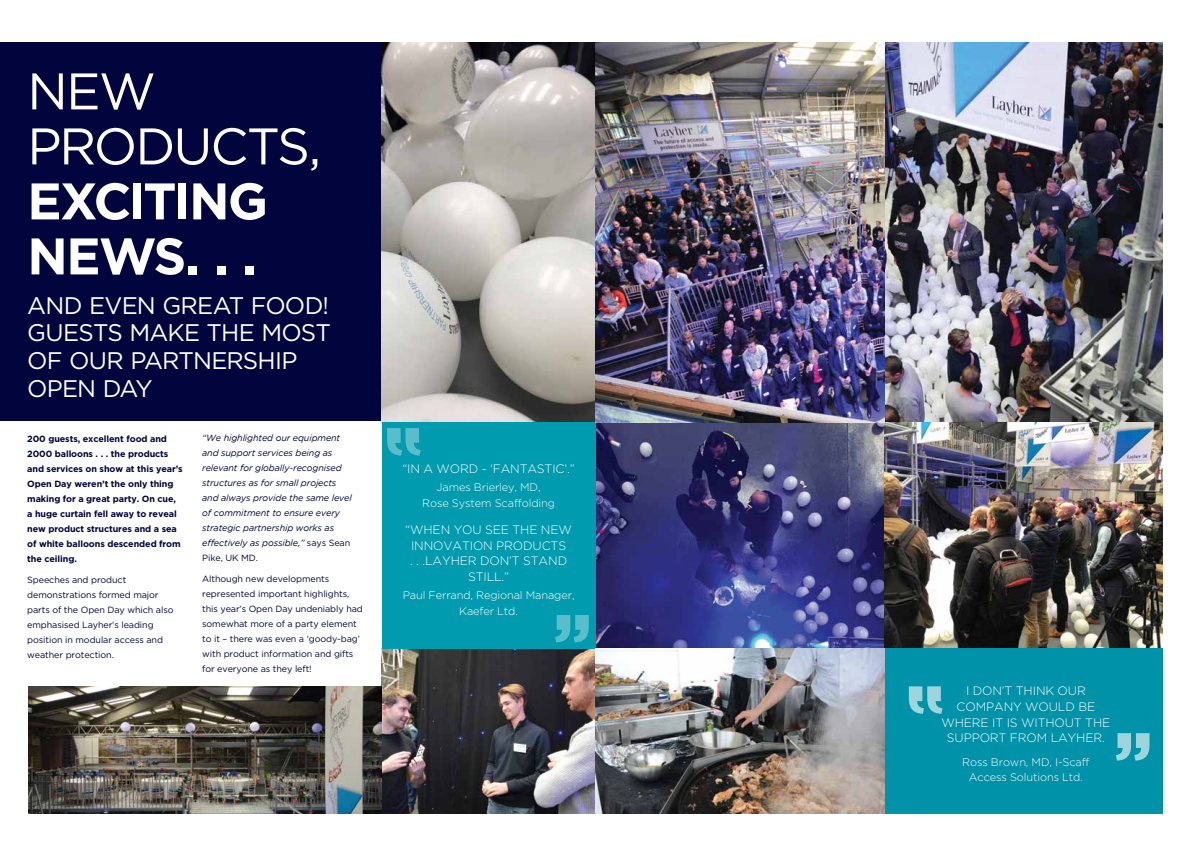
<style>
.page{position:relative;width:1191px;height:842px;background:#fff}
.page>*{position:absolute;margin:0;border:0;box-sizing:border-box;transform-origin:0 0}
.t1{font:700 51.4px/55px "Gotham HTF";letter-spacing:-.045em;color:#fff}
.t2{font:51.4px/55px "Gotham HTF";letter-spacing:-.04em;color:#fff}
.t3{font:24px/27.8px "Gotham HTF";letter-spacing:-.035em;color:#fff}
.t4{font:300 12.2px/15.7px "Gotham HTF";letter-spacing:-.01em;color:#fff;text-align:center}
.t5{font:300 11px/15.7px "Gotham HTF";letter-spacing:-.01em;color:#fff;text-align:center}
.t6{font:9px/15px "Gotham HTF";letter-spacing:-.01em;color:#01043d}
.t7{font:700 9px/15px "Gotham HTF";letter-spacing:-.01em;color:#01043d}
.t8{font:italic 9px/15px "Gotham";letter-spacing:-.01em;color:#01043d}
.s1{font-family:"Gotham HTF";font-style:normal}
</style>
<div class="page">
<img style="left:595px;top:422px;width:289px;height:226px">
<div style="left:0;top:43px;width:382px;height:378px;background:#01043d"></div>
<img style="left:382px;top:648px;width:502px;height:166px">
<img style="left:884px;top:43px;width:278px;height:605px">
<div style="left:884px;top:648px;width:278px;height:166px;background:#0092a8"></div>
<svg style="left:909px;top:686px;width:33px;height:28px"></svg>
<svg style="left:1116px;top:733px;width:33px;height:28px"></svg>
<img style="left:382px;top:42px;width:502px;height:380px">
<div style="left:382px;top:422px;width:213px;height:226px;background:#009baf"></div>
<svg style="left:387px;top:428px;width:34px;height:27px"></svg>
<svg style="left:555px;top:615px;width:34px;height:27px"></svg>
<img style="left:28px;top:686px;width:354px;height:128px">
<h1 class="t2" style="left:27px;top:63px;width:295px">NEW<br>PRODUCTS,</h1>
<h1 class="t1" style="left:27px;top:172px;width:242px">EXCITING<br>NEWS. . .</h1>
<h2 class="t3" style="left:27px;top:291px;width:305px">AND EVEN GREAT FOOD!<br>GUESTS MAKE THE MOST<br>OF OUR PARTNERSHIP<br>OPEN DAY</h2>
<p class="t7" style="left:27px;top:431px;width:157px">200 guests, excellent food and<br>2000 balloons . . . the products and services on show at this year’s<br>Open Day weren’t the only thing making for a great party. On cue, a huge curtain fell away to reveal new product structures and a sea of white balloons descended from the ceiling.</p>
<p class="t6" style="left:27px;top:572px;width:148px">Speeches and product demonstrations formed major parts of the Open Day which also emphasised Layher’s leading position in modular access and weather protection.</p>
<p class="t8" style="left:202px;top:431px;width:151px">“We highlighted our equipment and support services being as relevant for globally-recognised structures as for small projects and always provide the same level of commitment to ensure every strategic partnership works as effectively as possible,” <span class="s1">says Sean</span></p>
<p class="t6" style="left:202px;top:551px;width:57px">Pike, UK MD.</p>
<p class="t6" style="left:202px;top:571px;width:162px">Although new developments represented important highlights, this year’s Open Day undeniably had somewhat more of a party element to it – there was even a ‘goody-bag’ with product information and gifts for everyone as they left!</p>
<h3 class="t4" style="left:402px;top:460px;width:174px">“IN A WORD - ‘FANTASTIC’.”</h3>
<p class="t5" style="left:422px;top:479px;width:134px">James Brierley, MD,<br>Rose System Scaffolding</p>
<h3 class="t4" style="left:405px;top:522px;width:168px">“WHEN YOU SEE THE NEW<br>INNOVATION PRODUCTS<br>. . .LAYHER DON’T STAND<br>STILL.”</h3>
<p class="t5" style="left:403px;top:587px;width:173px">Paul Ferrand, Regional Manager,<br>Kaefer Ltd.</p>
<h3 class="t4" style="left:941px;top:683px;width:170px">I DON’T THINK OUR<br>COMPANY WOULD BE<br>WHERE IT IS WITHOUT THE<br>SUPPORT FROM LAYHER.</h3>
<p class="t5" style="left:962px;top:754px;width:129px">Ross Brown, MD, I-Scaff<br>Access Solutions Ltd.</p>
</div>
